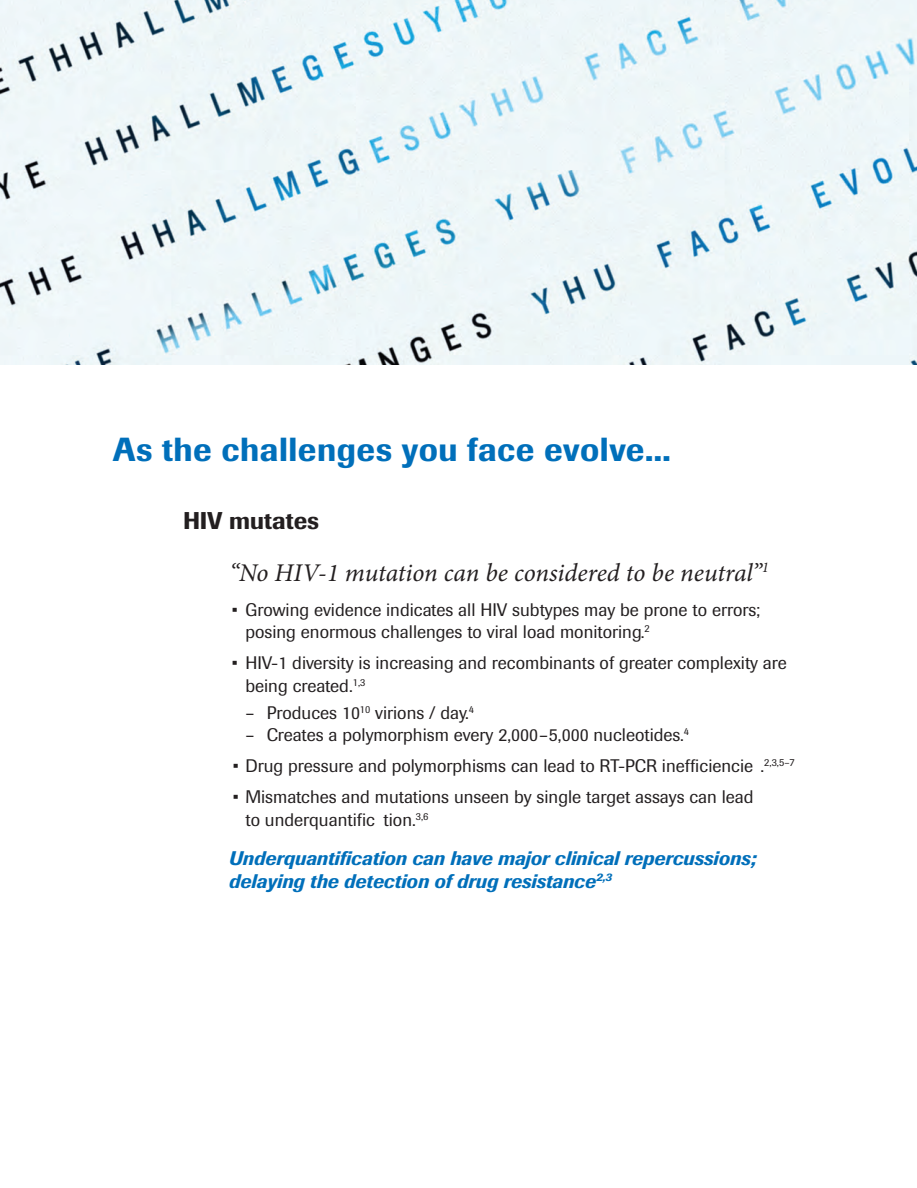
<style>
.page{position:relative;width:917px;height:1188px;background:#fff}
.page>*{position:absolute;margin:0;border:0;box-sizing:border-box;transform-origin:0 0}
.t1{font:500 33px "Imago";letter-spacing:.015em;color:#006fba}
.t2{font:italic 25.5px "Minion Pro";letter-spacing:-.005em;color:#231f20}
.t3{font:500 24px "Imago";color:#231f20}
.t4{font:italic 500 19.5px/22.5px "Imago";color:#006fba}
.t5{font:18px/22.5px "Imago";color:#231f20}
</style>
<div class="page">
<img style="left:0;top:0;width:917px;height:365px">
<h1 class="t1" style="left:113px;top:427px;width:559px">As the challenges you face evolve...</h1>
<h3 class="t3" style="left:183px;top:504px;width:138px">HIV mutates</h3>
<h2 class="t2" style="left:229px;top:555px;width:541px">“No HIV-1 mutation can be considered to be neutral”<sup>1</sup></h2>
<p class="t5" style="left:245px;top:598px;width:516px;text-indent:-13px">• Growing evidence indicates all HIV subtypes may be prone to errors; posing enormous challenges to viral load monitoring.<sup>2</sup></p>
<p class="t5" style="left:245px;top:651px;width:543px;text-indent:-14px">• HIV-1 diversity is increasing and recombinants of greater complexity are being created.<sup>1,3</sup></p>
<p class="t5" style="left:245px;top:700px;width:230px">– Produces 10<sup>10</sup> virions / day.<sup>4</sup></p>
<p class="t5" style="left:245px;top:723px;width:445px">– Creates a polymorphism every 2,000–5,000 nucleotides.<sup>4</sup></p>
<p class="t5" style="left:233px;top:754px;width:564px">• Drug pressure and polymorphisms can lead to RT-PCR inefficiencie .<sup>2,3,5–7</sup></p>
<p class="t5" style="left:245px;top:785px;width:510px;text-indent:-13px">• Mismatches and mutations unseen by single target assays can lead to underquantific tion.<sup>3,6</sup></p>
<p class="t4" style="left:229px;top:846px;width:529px">Underquantification can have major clinical repercussions; delaying the detection of drug resistance<sup>2,3</sup></p>
</div>
